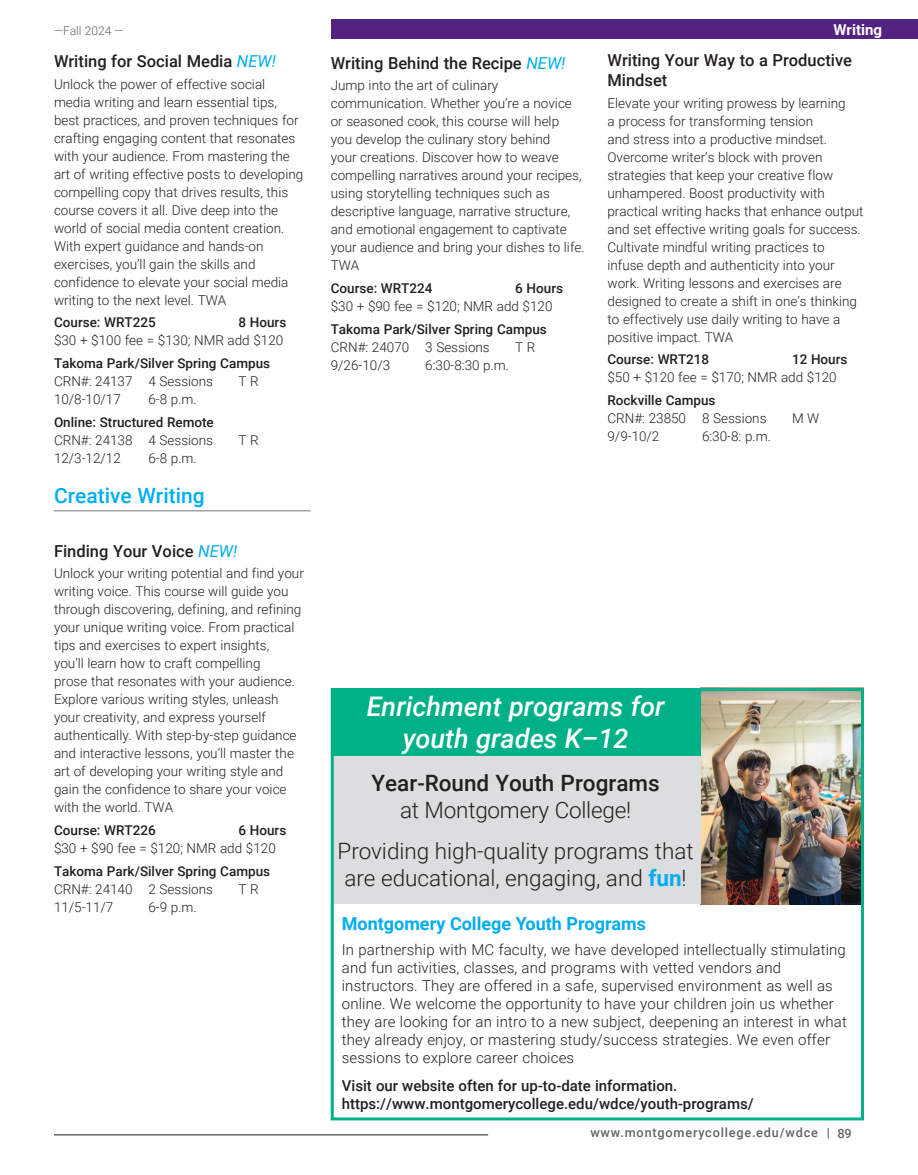
<style>
.page{position:relative;width:918px;height:1175px;background:#fff}
.page>*{position:absolute;margin:0;border:0;box-sizing:border-box;transform-origin:0 0}
.t1{font:italic 500 27px/32.4px "Roboto";color:#fff;text-align:center}
.t2{font:300 22.5px/40.5px "Roboto";color:#231f20;text-align:center}
.t3{font:500 22.5px "Roboto";color:#231f20}
.t4{font:500 21px "Roboto";color:#00aeef}
.t5{font:700 18px "Roboto";color:#00aeef}
.t6{font:500 16.5px/19.8px "Roboto";color:#231f20}
.t7{font:300 15px/18px "Roboto";letter-spacing:.01em;color:#231f20}
.t8{font:500 15px/18px "Roboto";color:#231f20}
.t9{font:700 15px "Roboto";color:#fff}
.t10{font:300 13.5px/18px "Roboto";color:#231f20}
.t11{font:500 13.5px "Roboto";color:#231f20}
.t12{font:500 12.75px "Roboto";letter-spacing:.06em;color:#636466}
.t13{font:300 12px "Roboto";color:#636466}
.s1{font-weight:400;font-style:italic;color:#00aeef}
.s2{font-weight:700;color:#00aeef}
</style>
<div class="page">
<div style="left:331px;top:19px;width:587px;height:20px;background:#53237f"></div>
<hr style="left:54px;top:1134px;width:434px;height:1px;background:#636466">
<hr style="left:54px;top:510px;width:256px;height:1px;background:#9fa1a4">
<img style="left:701px;top:692px;width:159px;height:212px">
<div style="left:331px;top:755px;width:370px;height:149px;background:#dcddde"></div>
<div style="left:331px;top:688px;width:370px;height:67px;background:#00b187"></div>
<div style="left:331px;top:688px;width:533px;height:432px;border:3px solid #00b187"></div>
<p class="t13" style="left:54px;top:22px;width:71px">—Fall 2024 —</p>
<p class="t9" style="left:834px;top:19px;width:50px">Writing</p>
<p class="t6" style="left:54px;top:51px;width:224px">Writing for Social Media <span class="s1">NEW!</span></p>
<p class="t10" style="left:54px;top:74px;width:251px">Unlock the power of effective social media writing and learn essential tips, best practices, and proven techniques for crafting engaging content that resonates with your audience. From mastering the art of writing effective posts to developing compelling copy that drives results, this course covers it all. Dive deep into the world of social media content creation.<br>With expert guidance and hands-on exercises, you’ll gain the skills and confidence to elevate your social media writing to the next level. TWA</p>
<p class="t11" style="left:54px;top:313px;width:103px">Course: WRT225</p>
<p class="t11" style="left:239px;top:313px;width:49px">8 Hours</p>
<p class="t10" style="left:54px;top:331px;width:231px">$30 + $100 fee = $130; NMR add $120</p>
<p class="t11" style="left:54px;top:354px;width:218px">Takoma Park/Silver Spring Campus</p>
<p class="t10" style="left:54px;top:372px;width:161px">CRN#: 24137 4 Sessions</p>
<p class="t10" style="left:239px;top:372px;width:22px">T R</p>
<p class="t10" style="left:54px;top:390px;width:68px">10/8-10/17</p>
<p class="t10" style="left:148px;top:390px;width:50px">6-8 p.m.</p>
<p class="t11" style="left:54px;top:412px;width:161px">Online: Structured Remote</p>
<p class="t10" style="left:54px;top:430px;width:161px">CRN#: 24138 4 Sessions</p>
<p class="t10" style="left:239px;top:430px;width:22px">T R</p>
<p class="t10" style="left:54px;top:448px;width:68px">12/3-12/12</p>
<p class="t10" style="left:148px;top:448px;width:50px">6-8 p.m.</p>
<h3 class="t4" style="left:54px;top:481px;width:152px">Creative Writing</h3>
<p class="t6" style="left:54px;top:540px;width:185px">Finding Your Voice <span class="s1">NEW!</span></p>
<p class="t10" style="left:54px;top:564px;width:251px">Unlock your writing potential and find your writing voice. This course will guide you through discovering, defining, and refining your unique writing voice. From practical tips and exercises to expert insights,<br>you’ll learn how to craft compelling<br>prose that resonates with your audience.<br>Explore various writing styles, unleash your creativity, and express yourself authentically. With step-by-step guidance and interactive lessons, you’ll master the art of developing your writing style and gain the confidence to share your voice with the world. TWA</p>
<p class="t11" style="left:54px;top:820px;width:103px">Course: WRT226</p>
<p class="t11" style="left:239px;top:820px;width:49px">6 Hours</p>
<p class="t10" style="left:54px;top:838px;width:223px">$30 + $90 fee = $120; NMR add $120</p>
<p class="t11" style="left:54px;top:861px;width:218px">Takoma Park/Silver Spring Campus</p>
<p class="t10" style="left:54px;top:879px;width:161px">CRN#: 24140 2 Sessions</p>
<p class="t10" style="left:239px;top:879px;width:22px">T R</p>
<p class="t10" style="left:54px;top:897px;width:61px">11/5-11/7</p>
<p class="t10" style="left:148px;top:897px;width:50px">6-9 p.m.</p>
<p class="t6" style="left:608px;top:50px;width:246px">Writing Your Way to a Productive<br>Mindset</p>
<p class="t10" style="left:608px;top:93px;width:258px">Elevate your writing prowess by learning<br>a process for transforming tension<br>and stress into a productive mindset.<br>Overcome writer’s block with proven strategies that keep your creative flow unhampered. Boost productivity with practical writing hacks that enhance output and set effective writing goals for success.<br>Cultivate mindful writing practices to infuse depth and authenticity into your work. Writing lessons and exercises are designed to create a shift in one’s thinking to effectively use daily writing to have a positive impact. TWA</p>
<p class="t11" style="left:608px;top:350px;width:103px">Course: WRT218</p>
<p class="t11" style="left:792px;top:350px;width:57px">12 Hours</p>
<p class="t10" style="left:608px;top:368px;width:231px">$50 + $120 fee = $170; NMR add $120</p>
<p class="t11" style="left:608px;top:391px;width:110px">Rockville Campus</p>
<p class="t10" style="left:608px;top:409px;width:161px">CRN#: 23850 8 Sessions</p>
<p class="t10" style="left:792px;top:409px;width:29px">M W</p>
<p class="t10" style="left:608px;top:427px;width:53px">9/9-10/2</p>
<p class="t10" style="left:702px;top:427px;width:70px">6:30-8: p.m.</p>
<p class="t6" style="left:331px;top:52px;width:236px">Writing Behind the Recipe <span class="s1">NEW!</span></p>
<p class="t10" style="left:331px;top:76px;width:255px">Jump into the art of culinary communication. Whether you’re a novice or seasoned cook, this course will help<br>you develop the culinary story behind<br>your creations. Discover how to weave compelling narratives around your recipes, using storytelling techniques such as descriptive language, narrative structure, and emotional engagement to captivate your audience and bring your dishes to life.<br>TWA</p>
<p class="t11" style="left:331px;top:279px;width:103px">Course: WRT224</p>
<p class="t11" style="left:515px;top:279px;width:49px">6 Hours</p>
<p class="t10" style="left:331px;top:297px;width:223px">$30 + $90 fee = $120; NMR add $120</p>
<p class="t11" style="left:331px;top:319px;width:218px">Takoma Park/Silver Spring Campus</p>
<p class="t10" style="left:331px;top:337px;width:161px">CRN#: 24070 3 Sessions</p>
<p class="t10" style="left:515px;top:337px;width:22px">T R</p>
<p class="t10" style="left:331px;top:355px;width:61px">9/26-10/3</p>
<p class="t10" style="left:425px;top:355px;width:85px">6:30-8:30 p.m.</p>
<h1 class="t1" style="left:367px;top:689px;width:299px">Enrichment programs for youth grades K–12</h1>
<h2 class="t3" style="left:371px;top:767px;width:290px">Year-Round Youth Programs</h2>
<h2 class="t2" style="left:338px;top:789px;width:358px">at Montgomery College!<br>Providing high-quality programs that</h2>
<h2 class="t2" style="left:345px;top:856px;width:344px">are educational, engaging, and <span class="s2">fun</span>!</h2>
<h3 class="t5" style="left:342px;top:911px;width:306px">Montgomery College Youth Programs</h3>
<p class="t7" style="left:342px;top:940px;width:507px">In partnership with MC faculty, we have developed intellectually stimulating and fun activities, classes, and programs with vetted vendors and instructors. They are offered in a safe, supervised environment as well as online. We welcome the opportunity to have your children join us whether they are looking for an intro to a new subject, deepening an interest in what they already enjoy, or mastering study/success strategies. We even offer sessions to explore career choices</p>
<p class="t8" style="left:342px;top:1075px;width:414px">Visit our website often for up-to-date information. https://www.montgomerycollege.edu/wdce/youth-programs/</p>
<p class="t12" style="left:590px;top:1123px;width:263px">www.montgomerycollege.edu/wdce | 89</p>
</div>
